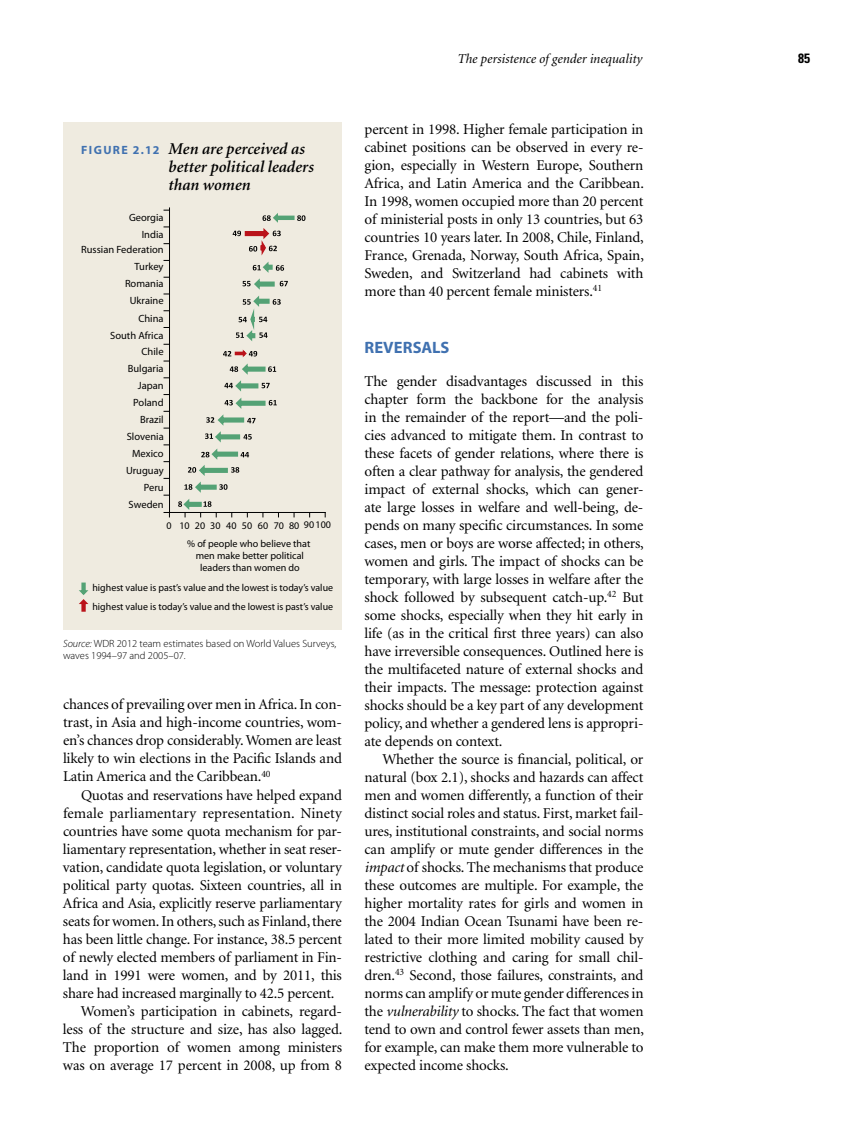
<style>
.page{position:relative;width:864px;height:1134px;background:#fff}
.page>*{position:absolute;margin:0;border:0;box-sizing:border-box;transform-origin:0 0}
.t1{font:italic 600 16.5px/18px "Minion";color:#000}
.t2{font:700 16.5px "Myriad";letter-spacing:.005em;color:#4071b0}
.t3{font:15px/18px "Minion";letter-spacing:-.015em;color:#000;text-align:justify}
.t4{font:15px "Minion";letter-spacing:.01em;color:#000}
.t5{font:italic 13.5px "Minion";color:#000}
.t6{font:700 condensed 13.5px "Univers";color:#000}
.t7{font:10.5px/16.8px "Myriad Pro";color:#010101;text-align:right}
.t8{font:300 10.5px/12px "Myriad Pro";color:#000}
.t9{font:10.2px/12.1px "Myriad Pro";color:#010101;text-align:center}
.t10{font:10.05px "Myriad Pro";letter-spacing:-.01em;color:#010101}
.s1{font-family:"Myriad Pro";font-weight:700;font-style:normal;font-size:12px;color:#4071b0}
.s2{font-style:italic}
</style>
<div class="page">
<div style="left:63px;top:122px;width:279px;height:508px;background:#efebe0"></div>
<hr style="left:170px;top:512px;width:156px;height:1px;background:#000">
<hr style="left:169px;top:210px;width:1px;height:303px;background:#000">
<svg style="left:164px;top:207px;width:6px;height:4px"></svg>
<svg style="left:164px;top:512px;width:6px;height:5px"></svg>
<svg style="left:178px;top:213px;width:132px;height:304px"></svg>
<svg style="left:79px;top:582px;width:10px;height:30px"></svg>
<p class="t5" style="left:457px;top:52px;width:186px">The persistence of gender inequality</p>
<p class="t6" style="left:798px;top:50px;width:13px">85</p>
<p class="t1" style="left:168px;top:140px;width:147px;text-indent:-87px"><span class="s1">FIGURE 2.12</span> Men are perceived as better political leaders than women</p>
<p class="t7" style="left:129px;top:209px;width:36px">Georgia</p>
<p class="t7" style="left:110px;top:258px;width:55px;line-height:17.2px">Turkey<br>Romania<br>Ukraine<br>China<br>South Africa</p>
<p class="t7" style="left:127px;top:360px;width:39px">Bulgaria<br>Japan<br>Poland<br>Brazil<br>Slovenia</p>
<p class="t7" style="left:126px;top:445px;width:39px">Mexico<br>Uruguay<br>Peru<br>Sweden</p>
<p class="t7" style="left:81px;top:226px;width:84px;line-height:15.3px">India<br>Russian Federation</p>
<p class="t7" style="left:142px;top:343px;width:24px">Chile</p>
<p class="t10" style="left:167px;top:519px;width:166px">0 10 20 30 40 50 60 70 80 90100</p>
<p class="t9" style="left:187px;top:537px;width:125px">% of people who believe that men make better political leaders than women do</p>
<p class="t9" style="left:92px;top:581px;width:242px">highest value is past’s value and the lowest is today’s value</p>
<p class="t9" style="left:92px;top:601px;width:242px">highest value is today’s value and the lowest is past’s value</p>
<p class="t8" style="left:63px;top:638px;width:275px"><span class="s2">Source:</span> WDR 2012 team estimates based on World Values Surveys, waves 1994–97 and 2005–07.</p>
<p class="t3" style="left:63px;top:696px;width:280px">chances of prevailing over men in Africa. In con&shy;trast, in Asia and high-income countries, wom&shy;en’s chances drop considerably. Women are least likely to win elections in the Pacific Islands and Latin America and the Caribbean.<sup>40</sup></p>
<p class="t3" style="left:81px;top:786px;width:262px">Quotas and reservations have helped expand</p>
<p class="t4" style="left:63px;top:805px;width:281px">female parliamentary representation. Ninety</p>
<p class="t3" style="left:63px;top:822px;width:281px">countries have some quota mechanism for par-</p>
<p class="t3" style="left:63px;top:840px;width:281px">liamentary representation, whether in seat reser-</p>
<p class="t3" style="left:63px;top:858px;width:280px">vation, candidate quota legislation, or voluntary</p>
<p class="t3" style="left:63px;top:876px;width:280px">political party quotas. Sixteen countries, all in</p>
<p class="t3" style="left:63px;top:894px;width:280px">Africa and Asia, explicitly reserve parliamentary</p>
<p class="t3" style="left:63px;top:912px;width:280px">seats for women. In others, such as Finland, there</p>
<p class="t3" style="left:63px;top:930px;width:281px">has been little change. For instance, 38.5 percent</p>
<p class="t3" style="left:63px;top:948px;width:281px">of newly elected members of parliament in Fin-</p>
<p class="t3" style="left:63px;top:966px;width:280px">land in 1991 were women, and by 2011, this</p>
<p class="t3" style="left:63px;top:984px;width:273px">share had increased marginally to 42.5 percent.</p>
<p class="t3" style="left:81px;top:1002px;width:262px">Women’s participation in cabinets, regard-</p>
<p class="t3" style="left:63px;top:1020px;width:281px">less of the structure and size, has also lagged.</p>
<p class="t3" style="left:63px;top:1038px;width:280px">The proportion of women among ministers</p>
<p class="t3" style="left:63px;top:1056px;width:281px">was on average 17 percent in 2008, up from 8</p>
<p class="t3" style="left:364px;top:120px;width:281px">percent in 1998. Higher female participation in cabinet positions can be observed in every re&shy;gion, especially in Western Europe, Southern Africa, and Latin America and the Caribbean.<br>In 1998, women occupied more than 20 percent of ministerial posts in only 13 countries, but 63 countries 10 years later. In 2008, Chile, Finland, France, Grenada, Norway, South Africa, Spain, Sweden, and Switzerland had cabinets with more than 40 percent female ministers.<sup>41</sup></p>
<p class="t2" style="left:364px;top:339px;width:85px">REVERSALS</p>
<p class="t3" style="left:364px;top:372px;width:281px">The gender disadvantages discussed in this chapter form the backbone for the analysis in the remainder of the report—and the poli&shy;cies advanced to mitigate them. In contrast to these facets of gender relations, where there is often a clear pathway for analysis, the gendered impact of external shocks, which can gener&shy;ate large losses in welfare and well-being, de&shy;pends on many specific circumstances. In some cases, men or boys are worse affected; in others, women and girls. The impact of shocks can be temporary, with large losses in welfare after the shock followed by subsequent catch-up.<sup>42</sup> But some shocks, especially when they hit early in life (as in the critical first three years) can also have irreversible consequences. Outlined here is the multifaceted nature of external shocks and their impacts. The message: protection against shocks should be a key part of any development policy, and whether a gendered lens is appropri&shy;ate depends on context.</p>
<p class="t3" style="left:365px;top:750px;width:281px;text-indent:18px">Whether the source is financial, political, or natural (box 2.1), shocks and hazards can affect men and women differently, a function of their distinct social roles and status. First, market fail&shy;ures, institutional constraints, and social norms can amplify or mute gender differences in the <span class="s2">impact</span> of shocks. The mechanisms that produce these outcomes are multiple. For example, the higher mortality rates for girls and women in the 2004 Indian Ocean Tsunami have been re&shy;lated to their more limited mobility caused by restrictive clothing and caring for small chil&shy;dren.<sup>43</sup> Second, those failures, constraints, and norms can amplify or mute gender differences in the <span class="s2">vulnerability</span> to shocks. The fact that women tend to own and control fewer assets than men, for example, can make them more vulnerable to expected income shocks.</p>
</div>
